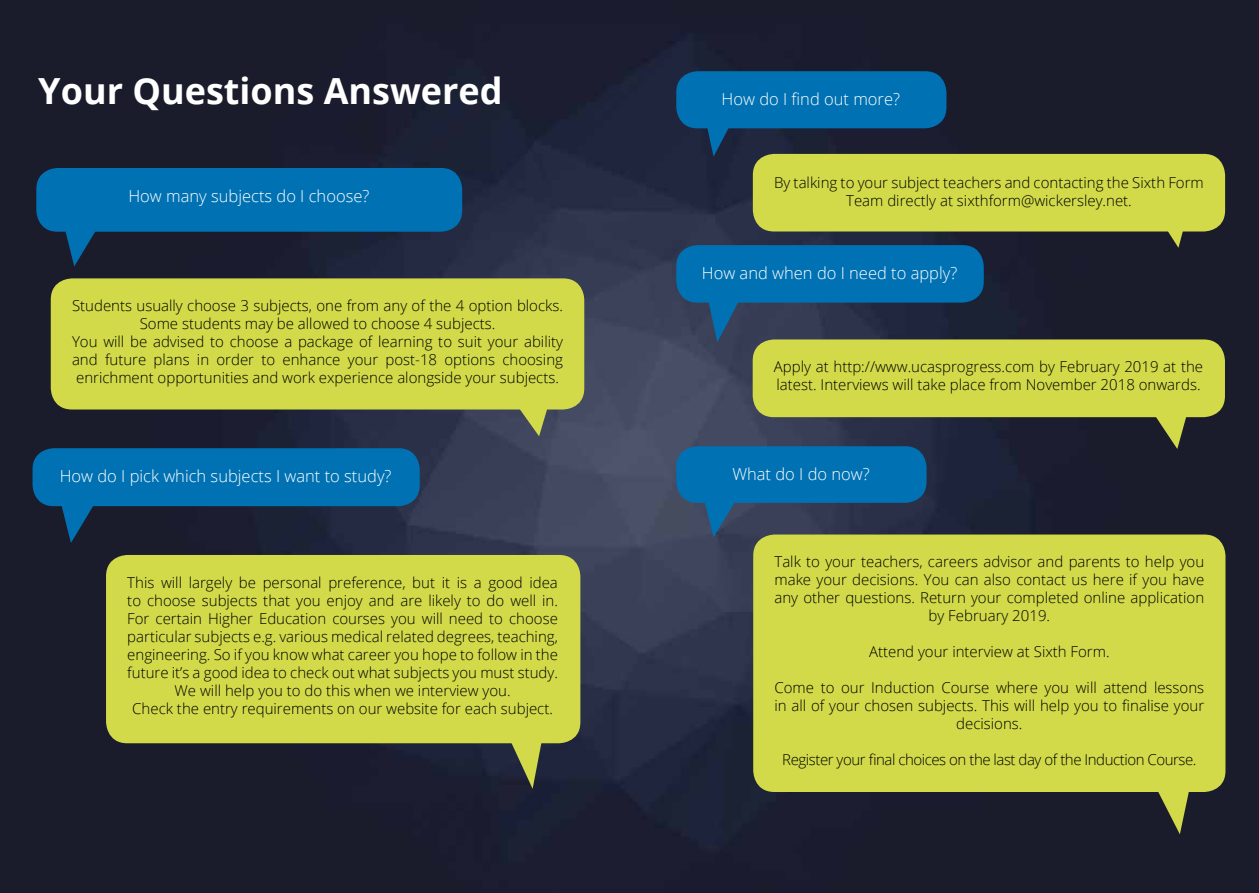
<style>
.page{position:relative;width:1259px;height:893px;background:#fff}
.page>*{position:absolute;margin:0;border:0;box-sizing:border-box;transform-origin:0 0}
.t1{font:700 36px "Open Sans";color:#fff}
.t2{font:300 16.5px "Open Sans";color:#fff}
.t3{font:300 15px/18px "Open Sans";color:#000;text-align:center}
.t4{font:300 15px "Open Sans";letter-spacing:-.03em;color:#000}
</style>
<div class="page">
<img style="left:0;top:0;width:1259px;height:893px">
<svg style="left:704px;top:503px;width:38px;height:34px"></svg>
<div style="left:676px;top:446px;width:250px;height:57px;background:#0072b3;border-radius:21px"></div>
<svg style="left:708px;top:303px;width:38px;height:39px"></svg>
<div style="left:676px;top:245px;width:307px;height:58px;background:#0072b3;border-radius:21px"></div>
<svg style="left:704px;top:128px;width:38px;height:29px"></svg>
<div style="left:676px;top:71px;width:270px;height:57px;background:#0072b3;border-radius:21px"></div>
<div style="left:753px;top:154px;width:472px;height:77px;background:#d2da4a;border-radius:21px"></div>
<svg style="left:1149px;top:231px;width:39px;height:17px"></svg>
<div style="left:752px;top:339px;width:473px;height:78px;background:#d2da4a;border-radius:21px"></div>
<svg style="left:1148px;top:417px;width:39px;height:32px"></svg>
<div style="left:753px;top:534px;width:472px;height:258px;background:#d2da4a;border-radius:21px"></div>
<svg style="left:1151px;top:792px;width:38px;height:42px;background:#646837"></svg>
<div style="left:33px;top:448px;width:387px;height:58px;background:#0072b3;border-radius:21px"></div>
<svg style="left:61px;top:506px;width:41px;height:37px;background:#0f3d5f"></svg>
<svg style="left:503px;top:743px;width:39px;height:46px;background:#636940"></svg>
<div style="left:106px;top:555px;width:474px;height:188px;background:#d2da4a;border-radius:21px"></div>
<div style="left:36px;top:168px;width:426px;height:64px;background:#0072b3;border-radius:21px"></div>
<svg style="left:65px;top:231px;width:38px;height:35px"></svg>
<svg style="left:510px;top:409px;width:39px;height:27px"></svg>
<div style="left:51px;top:278px;width:533px;height:131px;background:#d2da4a;border-radius:21px"></div>
<h1 class="t1" style="left:38px;top:66px;width:466px">Your Questions Answered</h1>
<p class="t2" style="left:128px;top:185px;width:242px">How many subjects do I choose?</p>
<p class="t3" style="left:72px;top:296px;width:492px">Students usually choose 3 subjects, one from any of the 4 option blocks.<br>Some students may be allowed to choose 4 subjects.<br>You will be advised to choose a package of learning to suit your ability and future plans in order to enhance your post-18 options choosing enrichment opportunities and work experience alongside your subjects.</p>
<p class="t2" style="left:60px;top:465px;width:333px">How do I pick which subjects I want to study?</p>
<p class="t3" style="left:127px;top:573px;width:432px">This will largely be personal preference, but it is a good idea to choose subjects that you enjoy and are likely to do well in.<br>For certain Higher Education courses you will need to choose particular subjects e.g. various medical related degrees, teaching, engineering. So if you know what career you hope to follow in the future it’s a good idea to check out what subjects you must study.<br>We will help you to do this when we interview you.<br>Check the entry requirements on our website for each subject.</p>
<p class="t2" style="left:721px;top:88px;width:180px">How do I find out more?</p>
<p class="t3" style="left:774px;top:173px;width:431px">By talking to your subject teachers and contacting the Sixth Form<br>Team directly at sixthform@wickersley.net.</p>
<p class="t2" style="left:702px;top:262px;width:257px">How and when do I need to apply?</p>
<p class="t3" style="left:774px;top:357px;width:431px;text-align:left">Apply at http://www.ucasprogress.com by February 2019 at the latest. Interviews will take place from November 2018 onwards.</p>
<p class="t2" style="left:732px;top:463px;width:139px">What do I do now?</p>
<p class="t3" style="left:774px;top:552px;width:431px">Talk to your teachers, careers advisor and parents to help you make your decisions. You can also contact us here if you have any other questions. Return your completed online application by February 2019.</p>
<p class="t3" style="left:869px;top:642px;width:242px">Attend your interview at Sixth Form.</p>
<p class="t3" style="left:774px;top:678px;width:431px">Come to our Induction Course where you will attend lessons in all of your chosen subjects. This will help you to finalise your decisions.</p>
<p class="t4" style="left:782px;top:750px;width:416px">Register your final choices on the last day of the Induction Course.</p>
</div>
